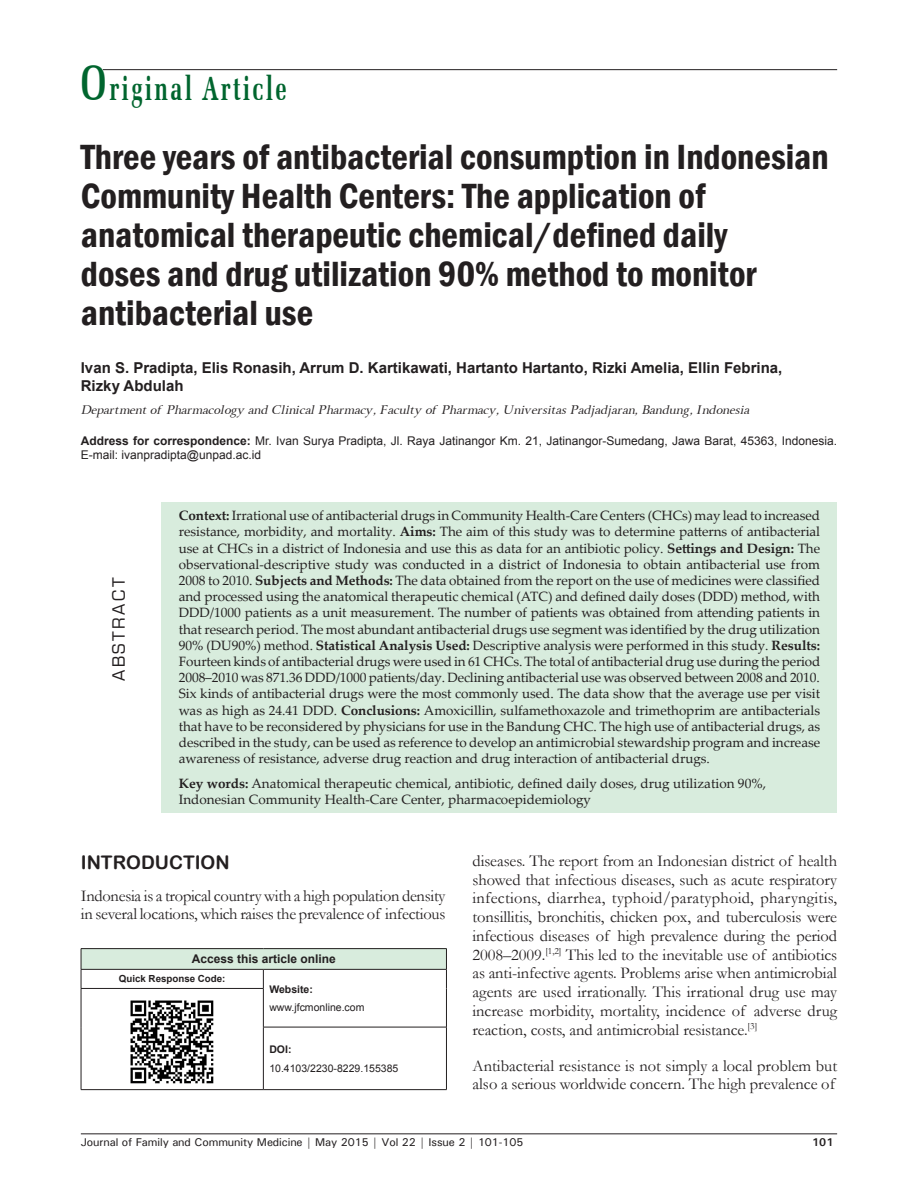
<style>
.page{position:relative;width:918px;height:1188px;background:#fff}
.page>*{position:absolute;margin:0;border:0;box-sizing:border-box;transform-origin:0 0}
.t1{font:600 condensed 36px/39px "Franklin Gothic";color:#231f20}
.t2{font:700 33.75px "Zapf Elliptical 711 BT";letter-spacing:.1em;color:#00652e;scale:.67 1}
.t3{font:18.75px "Arial Rounded MT Bold";color:#231f20}
.t4{font:16.5px/18.8px "Garamond";letter-spacing:-.005em;color:#231f20}
.t5{font:16.5px "Eurostile";letter-spacing:.15em;color:#231f20}
.t6{font:700 15px/18px "Arial";color:#231f20}
.t7{font:13.5px/16.2px "Palatino Linotype";color:#231f20;text-align:justify}
.t8{font:12px/14.4px "Arial";color:#231f20}
.t9{font:italic 12px "Array";color:#231f20}
.t10{font:700 12px "Arial";color:#231f20}
.t11{font:500 11.25px "Univers";letter-spacing:-.01em;color:#231f20}
.t12{font:700 11.25px "Univers";color:#231f20}
.t13{font:10.5px/18.8px "Arial";color:#231f20}
.t14{font:700 9.75px "Arial";color:#231f20}
.s1{font-size:49.5px}
.s2{font-weight:700}
</style>
<div class="page">
<hr style="left:81px;top:1134px;width:756px;height:1px;background:#231f20">
<div style="left:162px;top:502px;width:675px;height:311px;background:#d8ecdd"></div>
<div style="left:81px;top:949px;width:365px;height:20px;background:#d8ecdd"></div>
<hr style="left:81px;top:948px;width:182px;height:1px;background:#231f20">
<hr style="left:263px;top:948px;width:184px;height:1px;background:#231f20">
<hr style="left:81px;top:969px;width:182px;height:1px;background:#231f20">
<svg style="left:81px;top:949px;width:1px;height:39px"></svg>
<hr style="left:263px;top:969px;width:184px;height:1px;background:#231f20">
<svg style="left:446px;top:949px;width:1px;height:39px"></svg>
<hr style="left:446px;top:988px;width:1px;height:39px;background:#231f20">
<hr style="left:81px;top:988px;width:183px;height:1px;background:#231f20">
<hr style="left:81px;top:989px;width:1px;height:38px;background:#231f20">
<hr style="left:81px;top:1027px;width:1px;height:62px;background:#231f20">
<hr style="left:446px;top:1027px;width:1px;height:62px;background:#231f20">
<hr style="left:263px;top:1089px;width:184px;height:1px;background:#231f20">
<svg style="left:263px;top:970px;width:1px;height:18px"></svg>
<hr style="left:263px;top:989px;width:1px;height:38px;background:#231f20">
<hr style="left:263px;top:1027px;width:1px;height:62px;background:#231f20">
<hr style="left:81px;top:1089px;width:182px;height:1px;background:#231f20">
<hr style="left:263px;top:1027px;width:184px;height:1px;background:#231f20">
<img style="left:130px;top:1000px;width:84px;height:84px">
<hr style="left:103px;top:69px;width:734px;height:1px;background:#231f20">
<p class="t2" style="left:81px;top:68px;width:309px"><span class="s1">O</span>riginal Article</p>
<p class="t1" style="left:81px;top:137px;width:749px">Three years of antibacterial consumption in Indonesian Community Health Centers: The application of anatomical therapeutic chemical/defined daily<br>doses and drug utilization 90% method to monitor antibacterial use</p>
<p class="t6" style="left:81px;top:359px;width:703px">Ivan S. Pradipta, Elis Ronasih, Arrum D. Kartikawati, Hartanto Hartanto, Rizki Amelia, Ellin Febrina,<br>Rizky Abdulah</p>
<p class="t9" style="left:81px;top:399px;width:670px">Department of Pharmacology and Clinical Pharmacy, Faculty of Pharmacy, Universitas Padjadjaran, Bandung, Indonesia</p>
<p class="t8" style="left:81px;top:433px;width:758px"><span class="s2">Address for correspondence:</span> Mr. Ivan Surya Pradipta, Jl. Raya Jatinangor Km. 21, Jatinangor‑Sumedang, Jawa Barat, 45363, Indonesia.<br>E‑mail: ivanpradipta@unpad.ac.id</p>
<p class="t5" style="left:109px;top:681px;width:105px;rotate:-90deg">ABSTRACT</p>
<p class="t7" style="left:179px;top:507px;width:643px"><span class="s2">Context:</span> Irrational use of antibacterial drugs in Community Health‑Care Centers (CHCs) may lead to increased resistance, morbidity, and mortality. <span class="s2">Aims:</span> The aim of this study was to determine patterns of antibacterial use at CHCs in a district of Indonesia and use this as data for an antibiotic policy. <span class="s2">Settings and Design:</span> The observational‑descriptive study was conducted in a district of Indonesia to obtain antibacterial use from 2008 to 2010. <span class="s2">Subjects and Methods:</span> The data obtained from the report on the use of medicines were classified and processed using the anatomical therapeutic chemical (ATC) and defined daily doses (DDD) method, with DDD/1000 patients as a unit measurement. The number of patients was obtained from attending patients in that research period. The most abundant antibacterial drugs use segment was identified by the drug utilization 90% (DU90%) method. <span class="s2">Statistical Analysis Used:</span> Descriptive analysis were performed in this study. <span class="s2">Results:<br></span>Fourteen kinds of antibacterial drugs were used in 61 CHCs. The total of antibacterial drug use during the period 2008–2010 was 871.36 DDD/1000 patients/day. Declining antibacterial use was observed between 2008 and 2010.<br>Six kinds of antibacterial drugs were the most commonly used. The data show that the average use per visit was as high as 24.41 DDD. <span class="s2">Conclusions:</span> Amoxicillin, sulfamethoxazole and trimethoprim are antibacterials that have to be reconsidered by physicians for use in the Bandung CHC. The high use of antibacterial drugs, as described in the study, can be used as reference to develop an antimicrobial stewardship program and increase awareness of resistance, adverse drug reaction and drug interaction of antibacterial drugs.</p>
<p class="t7" style="left:179px;top:775px;width:589px"><span class="s2">Key words:</span> Anatomical therapeutic chemical, antibiotic, defined daily doses, drug utilization 90%,<br>Indonesian Community Health‑Care Center, pharmacoepidemiology</p>
<p class="t3" style="left:81px;top:851px;width:150px">INTRODUCTION</p>
<p class="t4" style="left:81px;top:886px;width:366px">Indonesia is a tropical country with a high population density in several locations, which raises the prevalence of infectious</p>
<p class="t10" style="left:192px;top:951px;width:146px">Access this article online</p>
<p class="t14" style="left:119px;top:973px;width:108px">Quick Response Code:</p>
<p class="t13" style="left:269px;top:980px;width:97px"><span class="s2">Website: </span>www.jfcmonline.com</p>
<p class="t13" style="left:269px;top:1040px;width:131px"><span class="s2">DOI:<br></span>10.4103/2230-8229.155385</p>
<p class="t4" style="left:472px;top:851px;width:366px;text-align:justify">diseases. The report from an Indonesian district of health showed that infectious diseases, such as acute respiratory infections, diarrhea, typhoid/paratyphoid, pharyngitis, tonsillitis, bronchitis, chicken pox, and tuberculosis were infectious diseases of high prevalence during the period 2008–2009.<sup>[1,2]</sup> This led to the inevitable use of antibiotics as anti‑infective agents. Problems arise when antimicrobial agents are used irrationally. This irrational drug use may increase morbidity, mortality, incidence of adverse drug reaction, costs, and antimicrobial resistance.<sup>[3]</sup></p>
<p class="t4" style="left:472px;top:1056px;width:366px">Antibacterial resistance is not simply a local problem but also a serious worldwide concern. The high prevalence of</p>
<p class="t11" style="left:81px;top:1135px;width:444px">Journal of Family and Community Medicine | May 2015 | Vol 22 | Issue 2 | 101-105</p>
<p class="t12" style="left:812px;top:1135px;width:23px">101</p>
</div>
